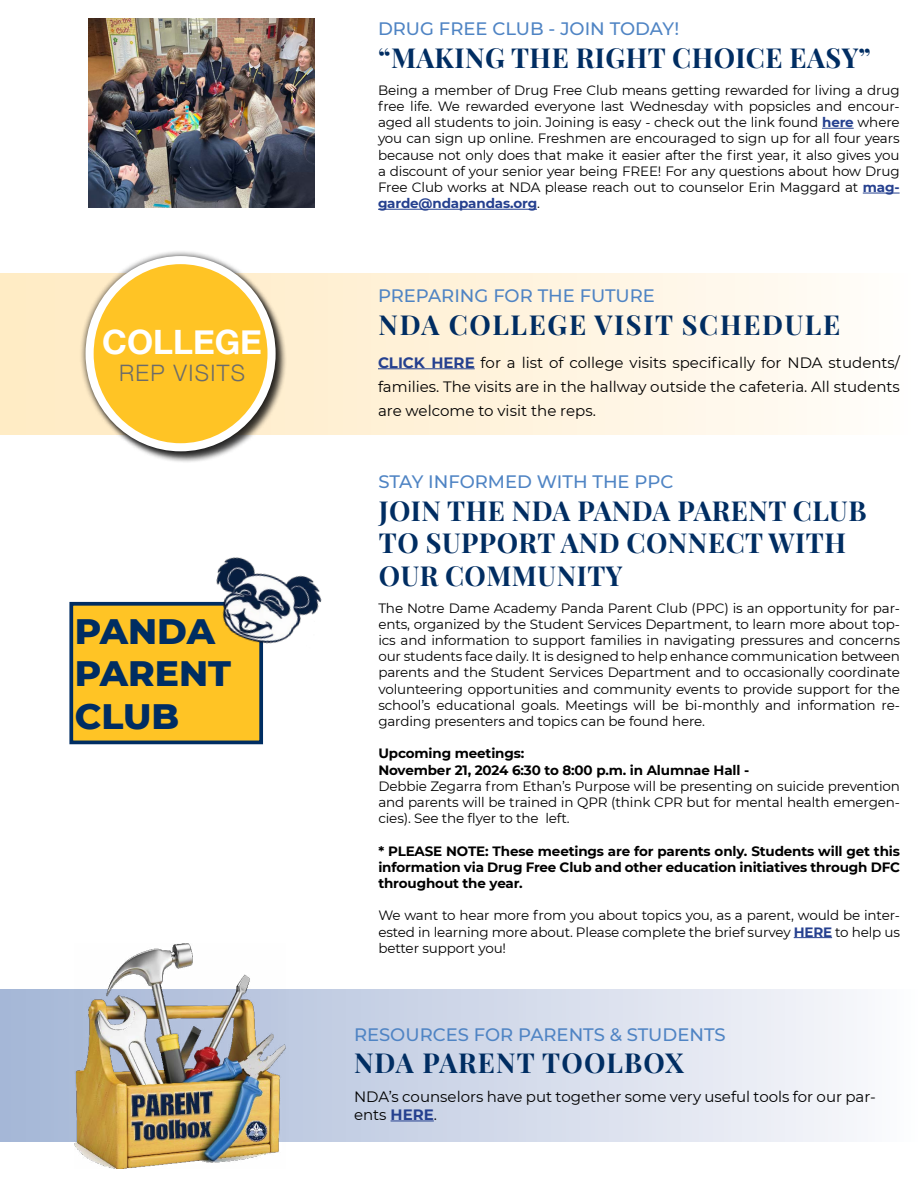
<style>
.page{position:relative;width:918px;height:1188px;background:#fff}
.page>*{position:absolute;margin:0;border:0;box-sizing:border-box;transform-origin:0 0}
.t1{font:800 36.15px/42.5px "Montserrat";color:#002d62}
.t2{font:700 33.6px "Helvetica Neue";color:#fff}
.t3{font:27px/32.4px "Playfair Display";letter-spacing:.02em;color:#002d62}
.t4{font:27px "Playfair Display";letter-spacing:.065em;color:#002d62}
.t5{font:27px "Playfair Display";letter-spacing:.045em;color:#002d62}
.t6{font:300 22.65px "Helvetica Neue";letter-spacing:.06em;color:#6b6b69}
.t7{font:500 18px "Montserrat";color:#4f84c4}
.t8{font:15px/24px "Montserrat";color:#000}
.t9{font:13.5px/16.2px "Montserrat";letter-spacing:-.01em;color:#000;text-align:justify}
.t10{font:700 13.5px/16.2px "Montserrat";letter-spacing:-.01em;color:#000}
.s1{font-weight:700;color:#25408f}
</style>
<div class="page">
<hr style="left:822px;top:128px;width:32px;height:1px;background:#25408f">
<hr style="left:863px;top:193px;width:37px;height:1px;background:#25408f">
<hr style="left:378px;top:209px;width:159px;height:1px;background:#25408f">
<svg style="left:0;top:989px;width:854px;height:153px;background:#d2daea"></svg>
<img style="left:74px;top:944px;width:212px;height:224px">
<hr style="left:391px;top:1121px;width:43px;height:1px;background:#25408f">
<svg style="left:0;top:273px;width:832px;height:162px;background:#fef3dd"></svg>
<div style="left:86px;top:256px;width:202px;height:207px;background:#000;opacity:.75"></div>
<div style="left:79px;top:249px;width:203px;height:209px;background:#000;opacity:.75"></div>
<div style="left:90px;top:260px;width:182px;height:187px;background:#ffc425;border-radius:50%"></div>
<div style="left:86px;top:256px;width:190px;height:195px;border:8px solid #fff;border-radius:50%"></div>
<hr style="left:378px;top:368px;width:97px;height:1px;background:#25408f">
<hr style="left:794px;top:937px;width:38px;height:1px;background:#25408f">
<div style="left:69px;top:602px;width:194px;height:142px;background:#ffc425;border:4px solid #002d62"></div>
<img style="left:193px;top:557px;width:129px;height:123px">
<img style="left:88px;top:18px;width:226px;height:189px">
<h2 class="t2" style="left:102px;top:316px;width:161px">COLLEGE</h2>
<h3 class="t6" style="left:119px;top:355px;width:128px">REP VISITS</h3>
<h1 class="t1" style="left:75px;top:608px;width:158px">PANDA<br>PARENT<br>CLUB</h1>
<h3 class="t7" style="left:378px;top:16px;width:303px">DRUG FREE CLUB - JOIN TODAY!</h3>
<h3 class="t3" style="left:378px;top:39px;width:494px">“MAKING THE RIGHT CHOICE EASY”</h3>
<p class="t9" style="left:378px;top:81px;width:523px">Being a member of Drug Free Club means getting rewarded for living a drug free life. We rewarded everyone last Wednesday with popsicles and encour&shy;aged all students to join. Joining is easy - check out the link found <span class="s1">here</span> where you can sign up online. Freshmen are encouraged to sign up for all four years because not only does that make it easier after the first year, it also gives you a discount of your senior year being FREE! For any questions about how Drug Free Club works at NDA please reach out to counselor Erin Maggard at <span class="s1">mag&shy;garde@ndapandas.org</span>.</p>
<h3 class="t7" style="left:378px;top:283px;width:278px">PREPARING FOR THE FUTURE</h3>
<h3 class="t4" style="left:379px;top:303px;width:463px">NDA COLLEGE VISIT SCHEDULE</h3>
<p class="t8" style="left:378px;top:350px;width:524px;text-align:justify"><span class="s1">CLICK HERE</span> for a list of college visits specifically for NDA students/ families. The visits are in the hallway outside the cafeteria. All students are welcome to visit the reps.</p>
<h3 class="t7" style="left:378px;top:469px;width:297px">STAY INFORMED WITH THE PPC</h3>
<h3 class="t3" style="left:379px;top:492px;width:489px">JOIN THE NDA PANDA PARENT CLUB<br>TO SUPPORT AND CONNECT WITH<br>OUR COMMUNITY</h3>
<p class="t9" style="left:378px;top:599px;width:523px">The Notre Dame Academy Panda Parent Club (PPC) is an opportunity for par&shy;ents, organized by the Student Services Department, to learn more about top&shy;ics and information to support families in navigating pressures and concerns our students face daily. It is designed to help enhance communication between parents and the Student Services Department and to occasionally coordinate volunteering opportunities and community events to provide support for the school’s educational goals. Meetings will be bi-monthly and information re&shy;garding presenters and topics can be found here.</p>
<p class="t10" style="left:378px;top:745px;width:372px">Upcoming meetings:<br>November 21, 2024 6:30 to 8:00 p.m. in Alumnae Hall -</p>
<p class="t9" style="left:378px;top:777px;width:523px">Debbie Zegarra from Ethan’s Purpose will be presenting on suicide prevention and parents will be trained in QPR (think CPR but for mental health emergen&shy;cies). See the flyer to the left.</p>
<p class="t10" style="left:378px;top:842px;width:523px;text-align:justify">* PLEASE NOTE: These meetings are for parents only. Students will get this information via Drug Free Club and other education initiatives through DFC throughout the year.</p>
<p class="t9" style="left:378px;top:907px;width:523px">We want to hear more from you about topics you, as a parent, would be inter&shy;ested in learning more about. Please complete the brief survey <span class="s1">HERE</span> to help us better support you!</p>
<h3 class="t7" style="left:354px;top:1022px;width:373px">RESOURCES FOR PARENTS &amp; STUDENTS</h3>
<h3 class="t5" style="left:354px;top:1042px;width:331px">NDA PARENT TOOLBOX</h3>
<p class="t8" style="left:354px;top:1087px;width:523px;line-height:18px">NDA’s counselors have put together some very useful tools for our par&shy;ents <span class="s1">HERE</span>.</p>
</div>
